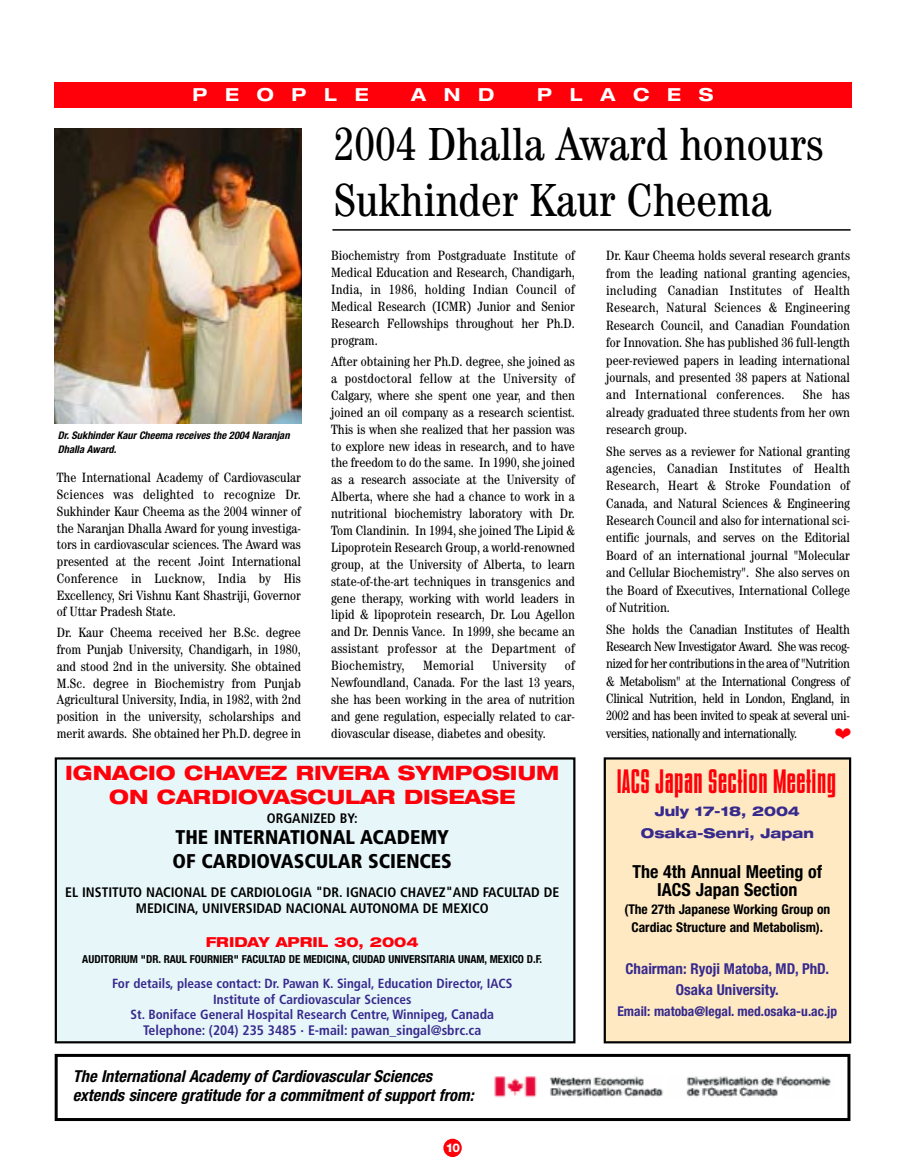
<style>
.page{position:relative;width:905px;height:1175px;background:#fff}
.page>*{position:absolute;margin:0;border:0;box-sizing:border-box;transform-origin:0 0}
.t1{font:condensed 46.5px/55.5px "Century";color:#000}
.t2{font:700 33.75px "Bisteck";color:#ff000a}
.t3{font:800 expanded 19.8px/23.9px "Helvetica Neue";color:#ff000a;text-align:center}
.t4{font:900 condensed 19.8px/23.9px "Frutiger";color:#000}
.t5{font:700 condensed 18px/18px "Helvetica Neue";color:#000;text-align:center}
.t6{font:700 expanded 18px "Helvetica Neue";letter-spacing:.98em;color:#fff}
.t7{font:italic 700 condensed 16.5px/19.5px "Helvetica Neue";color:#000}
.t8{font:700 condensed 15px/21px "Helvetica Neue";color:#372a8d;text-align:center}
.t9{font:700 condensed 13.8px/16.5px "Frutiger";color:#000;text-align:center}
.t10{font:700 condensed 13.8px "Frutiger";color:#372a8d}
.t11{font:800 expanded 13.8px "Helvetica Neue";color:#ff000a}
.t12{font:condensed 13.5px/17px "Century";color:#000;text-align:justify}
.t13{font:700 condensed 13.5px/18px "Helvetica Neue";color:#000;text-align:center}
.t14{font:700 condensed 13.5px "Helvetica Neue";color:#372a8d}
.t15{font:800 expanded 13.5px/22.5px "Helvetica Neue";color:#372a8d;text-align:center}
.t16{font:condensed 13.5px "Century";letter-spacing:.02em;color:#000}
.t17{font:700 condensed 13.2px/15.5px "Frutiger";color:#372a8d;text-align:center}
.t18{font:800 12px "Helvetica Neue";color:#fff}
.t19{font:700 condensed 10.95px "Helvetica Neue";color:#000}
.t20{font:italic 700 condensed 10.5px/13.5px "Helvetica Neue";color:#000}
.s1{font-size:13.8px}
</style>
<div class="page">
<img style="left:55px;top:128px;width:247px;height:295px">
<div style="left:443px;top:1138px;width:19px;height:19px;background:#ff000a;border-radius:50%"></div>
<div style="left:54px;top:82px;width:797px;height:25px;background:#ff000a"></div>
<img style="left:494px;top:1076px;width:337px;height:22px">
<div style="left:55px;top:1053px;width:795px;height:68px;border:3px solid #000"></div>
<div style="left:56px;top:758px;width:518px;height:284px;background:#e7f6f9"></div>
<div style="left:55px;top:757px;width:520px;height:286px;border:2px solid #000"></div>
<div style="left:604px;top:758px;width:246px;height:284px;background:#fee9c3"></div>
<div style="left:603px;top:757px;width:248px;height:286px;border:2px solid #000"></div>
<hr style="left:332px;top:229px;width:518px;height:2px;background:#000">
<h3 class="t6" style="left:192px;top:88px;width:178px">PEOPLE</h3>
<h3 class="t6" style="left:411px;top:88px;width:85px">AND</h3>
<h3 class="t6" style="left:537px;top:88px;width:178px">PLACES</h3>
<p class="t20" style="left:58px;top:430px;width:233px">Dr. Sukhinder Kaur Cheema receives the 2004 Naranjan<br>Dhalla Award.</p>
<p class="t12" style="left:57px;top:470px;width:245px">The International Academy of Cardiovascular Sciences was delighted to recognize Dr.<br>Sukhinder Kaur Cheema as the 2004 winner of the Naranjan Dhalla Award for young investiga&shy;tors in cardiovascular sciences. The Award was presented at the recent Joint International Conference in Lucknow, India by His Excellency, Sri Vishnu Kant Shastriji, Governor of Uttar Pradesh State.</p>
<p class="t12" style="left:57px;top:625px;width:245px">Dr. Kaur Cheema received her B.Sc. degree from Punjab University, Chandigarh, in 1980, and stood 2nd in the university. She obtained M.Sc. degree in Biochemistry from Punjab Agricultural University, India, in 1982, with 2nd position in the university, scholarships and merit awards. She obtained her Ph.D. degree in</p>
<h1 class="t1" style="left:334px;top:121px;width:491px">2004 Dhalla Award honours<br>Sukhinder Kaur Cheema</h1>
<p class="t12" style="left:331px;top:248px;width:245px">Biochemistry from Postgraduate Institute of Medical Education and Research, Chandigarh, India, in 1986, holding Indian Council of Medical Research (ICMR) Junior and Senior Research Fellowships throughout her Ph.D. program.</p>
<p class="t12" style="left:331px;top:354px;width:245px">After obtaining her Ph.D. degree, she joined as a postdoctoral fellow at the University of Calgary, where she spent one year, and then joined an oil company as a research scientist.<br>This is when she realized that her passion was to explore new ideas in research, and to have the freedom to do the same. In 1990, she joined as a research associate at the University of Alberta, where she had a chance to work in a nutritional biochemistry laboratory with Dr.<br>Tom Clandinin. In 1994, she joined The Lipid &amp; Lipoprotein Research Group, a world-renowned group, at the University of Alberta, to learn state-of-the-art techniques in transgenics and gene therapy, working with world leaders in lipid &amp; lipoprotein research, Dr. Lou Agellon and Dr. Dennis Vance. In 1999, she became an assistant professor at the Department of Biochemistry,</p>
<p class="t12" style="left:331px;top:658px;width:245px;text-indent:234px">of Newfoundland, Canada. For the last 13 years, she has been working in the area of nutrition and gene regulation, especially related to car&shy;diovascular disease, diabetes and obesity.</p>
<p class="t16" style="left:423px;top:661px;width:52px">Memorial</p>
<p class="t16" style="left:492px;top:661px;width:56px">University</p>
<p class="t12" style="left:606px;top:248px;width:245px;line-height:17.4px">Dr. Kaur Cheema holds several research grants from the leading national granting agencies, including Canadian Institutes of Health Research, Natural Sciences &amp; Engineering Research Council, and Canadian Foundation for Innovation. She has published 36 full-length peer-reviewed papers in leading international journals, and presented 38 papers at National and International conferences.</p>
<p class="t12" style="left:606px;top:387px;width:245px;line-height:17.4px;text-indent:196px">She has already graduated three students from her own research group.</p>
<p class="t12" style="left:606px;top:443px;width:245px;line-height:17.4px">She serves as a reviewer for National granting agencies, Canadian Institutes of Health Research, Heart &amp; Stroke Foundation of Canada, and Natural Sciences &amp; Engineering Research Council and also for international sci&shy;entific journals, and serves on the Editorial Board of an international journal "Molecular and Cellular Biochemistry". She also serves on the Board of Executives, International College of Nutrition.</p>
<p class="t12" style="left:606px;top:621px;width:245px;line-height:17.4px">She holds the Canadian Institutes of Health Research New Investigator Award. She was recog&shy;nized for her contributions in the area of "Nutrition &amp; Metabolism" at the International Congress of Clinical Nutrition, held in London, England, in 2002 and has been invited to speak at several uni&shy;versities, nationally and internationally.</p>
<h3 class="t3" style="left:65px;top:762px;width:495px">IGNACIO CHAVEZ RIVERA SYMPOSIUM<br>ON CARDIOVASCULAR DISEASE</h3>
<p class="t9" style="left:267px;top:811px;width:92px">ORGANIZED BY:</p>
<h3 class="t4" style="left:173px;top:827px;width:281px">THE INTERNATIONAL ACADEMY<br>OF CARDIOVASCULAR SCIENCES</h3>
<p class="t9" style="left:65px;top:885px;width:495px">EL INSTITUTO NACIONAL DE CARDIOLOGIA "DR. IGNACIO CHAVEZ"AND FACULTAD DE<br>MEDICINA, UNIVERSIDAD NACIONAL AUTONOMA DE MEXICO</p>
<p class="t11" style="left:206px;top:936px;width:214px">FRIDAY APRIL 30, 2004</p>
<p class="t19" style="left:82px;top:955px;width:461px">AUDITORIUM "DR. RAUL FOURNIER" FACULTAD DE MEDICINA, CIUDAD UNIVERSITARIA UNAM, MEXICO D.F.</p>
<p class="t17" style="left:112px;top:977px;width:401px">For details, please contact: Dr. Pawan K. Singal, Education Director, IACS<br>Institute of Cardiovascular Sciences<br>St. Boniface General Hospital Research Centre, Winnipeg, <span class="s1">Canada</span></p>
<p class="t10" style="left:143px;top:1024px;width:340px">Telephone: (204) 235 3485 · E-mail: pawan_singal@sbrc.ca</p>
<p class="t7" style="left:73px;top:1067px;width:402px">The International Academy of Cardiovascular Sciences extends sincere gratitude for a commitment of support from:</p>
<p class="t18" style="left:445px;top:1143px;width:16px">10</p>
<h2 class="t2" style="left:617px;top:769px;width:221px">IACS Japan Section Meeting</h2>
<p class="t15" style="left:641px;top:800px;width:174px">July 17-18, 2004<br>Osaka-Senri, Japan</p>
<h3 class="t5" style="left:632px;top:864px;width:191px">The 4th Annual Meeting of<br>IACS Japan Section</h3>
<p class="t13" style="left:624px;top:901px;width:207px">(The 27th Japanese Working Group on<br>Cardiac Structure and Metabolism).</p>
<p class="t8" style="left:625px;top:959px;width:205px">Chairman: Ryoji Matoba, MD, PhD.<br>Osaka University.</p>
<p class="t14" style="left:617px;top:1006px;width:221px">Email: matoba@legal. med.osaka-u.ac.jp</p>
</div>
